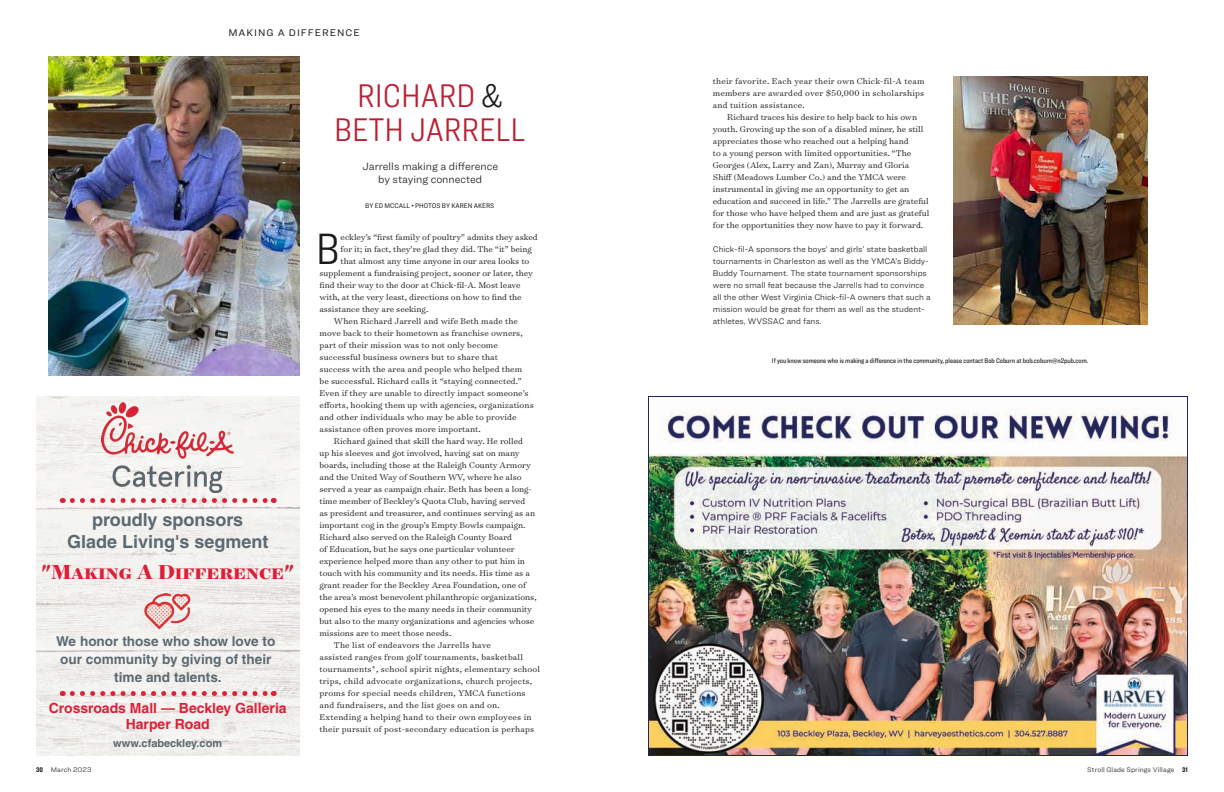
<style>
.page{position:relative;width:1224px;height:792px;background:#fff}
.page>*{position:absolute;margin:0;border:0;box-sizing:border-box;transform-origin:0 0}
.t1{font:300 45.5px "Ringside Condensed";color:#1c1b1a}
.t2{font:300 34px/34px "Ringside Condensed";color:#ba2033;text-align:center}
.t3{font:700 23px "Surveyor Display";color:#dc2037}
.t4{font:700 18px/21.6px "Helvetica";color:#5d6971;text-align:center}
.t5{font:700 14px/16px "Helvetica";color:#dc2037;text-align:center}
.t6{font:700 13.6px/18px "Helvetica";color:#5d6971;text-align:center}
.t7{font:300 11px/13px "Ringside";color:#1c1b1a;text-align:center}
.t8{font:700 11px "Helvetica";color:#5d6971}
.t9{font:10px "Ringside";letter-spacing:.1em;color:#1c1b1a}
.t10{font:300 9.5px/12px "Surveyor Text";color:#1c1b1a;text-align:justify}
.t11{font:300 9.5px "Surveyor Text";letter-spacing:.02em;color:#1c1b1a}
.t12{font:300 8.5px/12px "Ringside";color:#1c1b1a}
.t13{font:500 7px "Ringside Condensed";color:#1c1b1a}
.t14{font:300 7px "Ringside";letter-spacing:.015em;color:#1c1b1a}
.t15{font:7px "Ringside Narrow";color:#1c1b1a}
.s1{color:#1c1b1a}
.s2{font-family:"Ringside Compressed";font-weight:900}
</style>
<div class="page">
<img style="left:36px;top:396px;width:264px;height:360px">
<img style="left:145px;top:593px;width:46px;height:36px">
<img style="left:102px;top:403px;width:132px;height:90px">
<svg style="left:72px;top:498px;width:202px;height:5px"></svg>
<svg style="left:72px;top:691px;width:202px;height:5px"></svg>
<img style="left:953px;top:77px;width:194px;height:247px">
<img style="left:48px;top:56px;width:252px;height:320px">
<img style="left:648px;top:396px;width:540px;height:360px">
<p class="t9" style="left:228px;top:25px;width:133px">MAKING A DIFFERENCE</p>
<h3 class="t4" style="left:67px;top:509px;width:203px">proudly sponsors<br>Glade Living's segment</h3>
<h3 class="t3" style="left:41px;top:557px;width:255px">"Making A Difference"</h3>
<h3 class="t6" style="left:56px;top:632px;width:221px">We honor those who show love to our community by giving of their time and talents.</h3>
<h3 class="t5" style="left:49px;top:700px;width:239px">Crossroads Mall — Beckley Galleria<br>Harper Road</h3>
<p class="t8" style="left:113px;top:736px;width:110px">www.cfabeckley.com</p>
<h2 class="t2" style="left:334px;top:78px;width:193px">RICHARD <span class="s1">&amp;<br></span>BETH JARRELL</h2>
<p class="t7" style="left:362px;top:160px;width:137px">Jarrells making a difference by staying connected</p>
<p class="t15" style="left:365px;top:201px;width:131px">BY ED MCCALL • PHOTOS BY KAREN AKERS</p>
<h1 class="t1" style="left:316px;top:218px;width:25px">B</h1>
<p class="t10" style="left:341px;top:231px;width:199px">eckley’s “first family of poultry” admits they asked</p>
<p class="t10" style="left:341px;top:243px;width:193px">for it; in fact, they’re glad they did. The “it” being</p>
<p class="t10" style="left:341px;top:255px;width:190px">that almost any time anyone in our area looks to</p>
<p class="t10" style="left:320px;top:267px;width:215px">supplement a fundraising project, sooner or later, they</p>
<p class="t10" style="left:320px;top:279px;width:202px">find their way to the door at Chick-fil-A. Most leave</p>
<p class="t10" style="left:320px;top:291px;width:204px">with, at the very least, directions on how to find the</p>
<p class="t10" style="left:320px;top:303px;width:110px">assistance they are seeking.</p>
<p class="t10" style="left:334px;top:315px;width:185px">When Richard Jarrell and wife Beth made the</p>
<p class="t10" style="left:320px;top:327px;width:205px">move back to their hometown as franchise owners,</p>
<p class="t10" style="left:320px;top:339px;width:180px">part of their mission was to not only become</p>
<p class="t10" style="left:320px;top:351px;width:180px">successful business owners but to share that</p>
<p class="t10" style="left:320px;top:363px;width:204px">success with the area and people who helped them</p>
<p class="t10" style="left:320px;top:375px;width:204px">be successful. Richard calls it “staying connected.”</p>
<p class="t10" style="left:320px;top:387px;width:210px">Even if they are unable to directly impact someone’s</p>
<p class="t10" style="left:320px;top:399px;width:216px">efforts, hooking them up with agencies, organizations</p>
<p class="t10" style="left:320px;top:411px;width:199px">and other individuals who may be able to provide</p>
<p class="t10" style="left:320px;top:423px;width:163px">assistance often proves more important.</p>
<p class="t10" style="left:334px;top:435px;width:191px">Richard gained that skill the hard way. He rolled</p>
<p class="t10" style="left:320px;top:447px;width:202px">up his sleeves and got involved, having sat on many</p>
<p class="t10" style="left:320px;top:459px;width:213px">boards, including those at the Raleigh County Armory</p>
<p class="t10" style="left:320px;top:471px;width:204px">and the United Way of Southern WV, where he also</p>
<p class="t10" style="left:320px;top:483px;width:214px">served a year as campaign chair. Beth has been a long-</p>
<p class="t10" style="left:320px;top:495px;width:207px">time member of Beckley’s Quota Club, having served</p>
<p class="t10" style="left:320px;top:507px;width:217px">as president and treasurer, and continues serving as an</p>
<p class="t10" style="left:320px;top:519px;width:208px">important cog in the group’s Empty Bowls campaign.</p>
<p class="t10" style="left:320px;top:531px;width:194px">Richard also served on the Raleigh County Board</p>
<p class="t10" style="left:320px;top:543px;width:197px">of Education, but he says one particular volunteer</p>
<p class="t10" style="left:320px;top:555px;width:207px">experience helped more than any other to put him in</p>
<p class="t10" style="left:320px;top:567px;width:212px">touch with his community and its needs. His time as a</p>
<p class="t10" style="left:320px;top:579px;width:208px">grant reader for the Beckley Area Foundation, one of</p>
<p class="t10" style="left:320px;top:591px;width:219px">the area’s most benevolent philanthropic organizations,</p>
<p class="t10" style="left:320px;top:603px;width:214px">opened his eyes to the many needs in their community</p>
<p class="t10" style="left:320px;top:615px;width:216px">but also to the many organizations and agencies whose</p>
<p class="t10" style="left:320px;top:627px;width:133px">missions are to meet those needs.</p>
<p class="t11" style="left:334px;top:639px;width:158px">The list of endeavors the Jarrells have</p>
<p class="t11" style="left:320px;top:651px;width:205px">assisted ranges from golf tournaments, basketball</p>
<p class="t11" style="left:320px;top:663px;width:222px">tournaments*, school spirit nights, elementary school</p>
<p class="t11" style="left:320px;top:675px;width:214px">trips, child advocate organizations, church projects,</p>
<p class="t11" style="left:320px;top:687px;width:208px">proms for special needs children, YMCA functions</p>
<p class="t11" style="left:320px;top:699px;width:182px">and fundraisers, and the list goes on and on.</p>
<p class="t11" style="left:320px;top:711px;width:214px">Extending a helping hand to their own employees in</p>
<p class="t11" style="left:320px;top:723px;width:216px">their pursuit of post-secondary education is perhaps</p>
<p class="t10" style="left:713px;top:75px;width:213px">their favorite. Each year their own Chick-fil-A team members are awarded over $50,000 in scholarships and tuition assistance.</p>
<p class="t10" style="left:713px;top:111px;width:218px;text-align:left;text-indent:14px">Richard traces his desire to help back to his own youth. Growing up the son of a disabled miner, he still appreciates those who reached out a helping hand<br>to a young person with limited opportunities. “The Georges (Alex, Larry and Zan), Murray and Gloria Shiff (Meadows Lumber Co.) and the YMCA were instrumental in giving me an opportunity to get an education and succeed in life.” The Jarrells are grateful for those who have helped them and are just as grateful for the opportunities they now have to pay it forward.</p>
<p class="t12" style="left:713px;top:243px;width:219px">Chick-fil-A sponsors the boys’ and girls’ state basketball tournaments in Charleston as well as the YMCA’s Biddy-Buddy Tournament. The state tournament sponsorships were no small feat because the Jarrells had to convince all the other West Virginia Chick-fil-A owners that such a mission would be great for them as well as the student&shy;athletes, WVSSAC and fans.</p>
<p class="t13" style="left:772px;top:356px;width:318px">If you know someone who is making a difference in the community, please contact Bob Coburn at bob.coburn@n2pub.com.</p>
<p class="t14" style="left:36px;top:764px;width:57px"><span class="s2">30</span> March 2023</p>
<p class="t14" style="left:1087px;top:764px;width:102px">Stroll Glade Springs Village <span class="s2">31</span></p>
</div>
